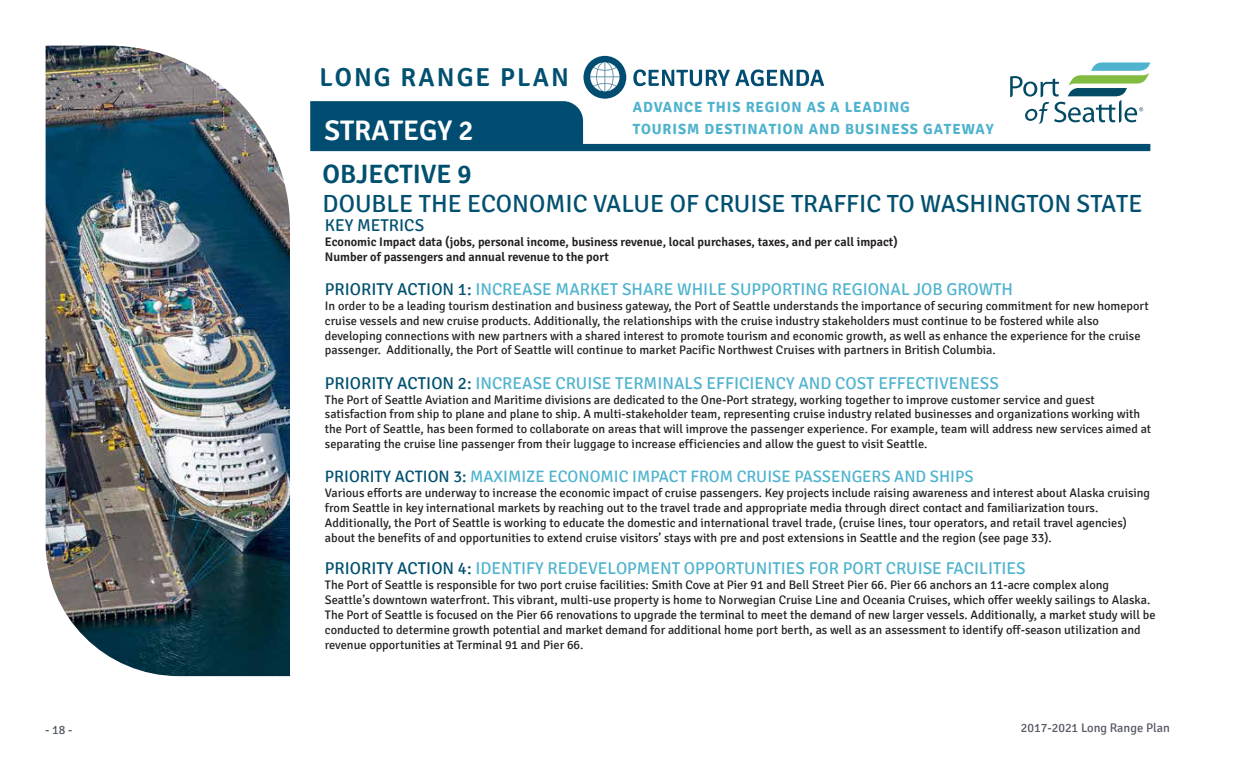
<style>
.page{position:relative;width:1260px;height:765px;background:#fff}
.page>*{position:absolute;margin:0;border:0;box-sizing:border-box;transform-origin:0 0}
.t1{font:600 28.25px "Signika";color:#fff}
.t2{font:600 26.5px "Signika";color:#01506f}
.t3{font:600 26px "Signika";letter-spacing:.08em;color:#01506f}
.t4{font:24.75px "Signika";color:#01506f}
.t5{font:17.12px "Signika";color:#4fb3ce}
.t6{font:17.12px "Signika";color:#01506f}
.t7{font:16.5px "Signika";color:#4fb3ce}
.t8{font:700 14.75px/22.4px "Signika";letter-spacing:.06em;color:#4fb3ce}
.t9{font:12.5px "Signika";color:#545861}
.t10{font:12.38px/14.9px "Signika";color:#231f20}
.t11{font:600 12.38px/14.9px "Signika";color:#231f20}
.s1{color:#01506f}
</style>
<div class="page">
<img style="left:46px;top:46px;width:244px;height:630px">
<svg style="left:310px;top:101px;width:840px;height:50px"></svg>
<svg style="left:1010px;top:62px;width:140px;height:62px"></svg>
<div style="left:583px;top:56px;width:43px;height:43px;background:#004d71;border-radius:50%"></div>
<svg style="left:590px;top:62px;width:29px;height:29px"></svg>
<svg style="left:633px;top:69px;width:191px;height:17px"></svg>
<h3 class="t3" style="left:320px;top:62px;width:251px">LONG RANGE PLAN</h3>
<h1 class="t1" style="left:324px;top:114px;width:151px">STRATEGY 2</h1>
<h2 class="t2" style="left:323px;top:158px;width:150px">OBJECTIVE 9</h2>
<h3 class="t4" style="left:323px;top:190px;width:821px">DOUBLE THE ECONOMIC VALUE OF CRUISE TRAFFIC TO WASHINGTON STATE</h3>
<p class="t8" style="left:633px;top:96px;width:362px">ADVANCE THIS REGION AS A LEADING<br>TOURISM DESTINATION AND BUSINESS GATEWAY</p>
<h3 class="t6" style="left:325px;top:216px;width:101px">KEY METRICS</h3>
<p class="t11" style="left:325px;top:235px;width:574px">Economic Impact data (jobs, personal income, business revenue, local purchases, taxes, and per call impact)<br>Number of passengers and annual revenue to the port</p>
<h3 class="t5" style="left:325px;top:280px;width:690px"><span class="s1">PRIORITY ACTION 1:</span> INCREASE MARKET SHARE WHILE SUPPORTING REGIONAL JOB GROWTH</h3>
<p class="t10" style="left:325px;top:299px;width:825px">In order to be a leading tourism destination and business gateway, the Port of Seattle understands the importance of securing commitment for new homeport cruise vessels and new cruise products. Additionally, the relationships with the cruise industry stakeholders must continue to be fostered while also developing connections with new partners with a shared interest to promote tourism and economic growth, as well as enhance the experience for the cruise passenger. Additionally, the Port of Seattle will continue to market Pacific Northwest Cruises with partners in British Columbia.</p>
<h3 class="t5" style="left:325px;top:373px;width:676px"><span class="s1">PRIORITY ACTION 2:</span> INCREASE CRUISE TERMINALS EFFICIENCY AND COST EFFECTIVENESS</h3>
<p class="t10" style="left:325px;top:392px;width:828px">The Port of Seattle Aviation and Maritime divisions are dedicated to the One-Port strategy, working together to improve customer service and guest satisfaction from ship to plane and plane to ship. A multi-stakeholder team, representing cruise industry related businesses and organizations working with the Port of Seattle, has been formed to collaborate on areas that will improve the passenger experience. For example, team will address new services aimed at separating the cruise line passenger from their luggage to increase efficiencies and allow the guest to visit Seattle.</p>
<h3 class="t7" style="left:325px;top:468px;width:650px"><span class="s1">PRIORITY ACTION 3:</span> MAXIMIZE ECONOMIC IMPACT FROM CRUISE PASSENGERS AND SHIPS</h3>
<p class="t10" style="left:325px;top:486px;width:827px">Various efforts are underway to increase the economic impact of cruise passengers. Key projects include raising awareness and interest about Alaska cruising from Seattle in key international markets by reaching out to the travel trade and appropriate media through direct contact and familiarization tours.<br>Additionally, the Port of Seattle is working to educate the domestic and international travel trade, (cruise lines, tour operators, and retail travel agencies) about the benefits of and opportunities to extend cruise visitors’ stays with pre and post extensions in Seattle and the region (see page 33).</p>
<h3 class="t5" style="left:325px;top:559px;width:702px"><span class="s1">PRIORITY ACTION 4:</span> IDENTIFY REDEVELOPMENT OPPORTUNITIES FOR PORT CRUISE FACILITIES</h3>
<p class="t10" style="left:325px;top:578px;width:832px">The Port of Seattle is responsible for two port cruise facilities: Smith Cove at Pier 91 and Bell Street Pier 66. Pier 66 anchors an 11-acre complex along Seattle’s downtown waterfront. This vibrant, multi-use property is home to Norwegian Cruise Line and Oceania Cruises, which offer weekly sailings to Alaska.<br>The Port of Seattle is focused on the Pier 66 renovations to upgrade the terminal to meet the demand of new larger vessels. Additionally, a market study will be conducted to determine growth potential and market demand for additional home port berth, as well as an assessment to identify off-season utilization and revenue opportunities at Terminal 91 and Pier 66.</p>
<p class="t9" style="left:45px;top:723px;width:29px">- 18 -</p>
<p class="t9" style="left:1021px;top:720px;width:151px">2017-2021 Long Range Plan</p>
</div>
